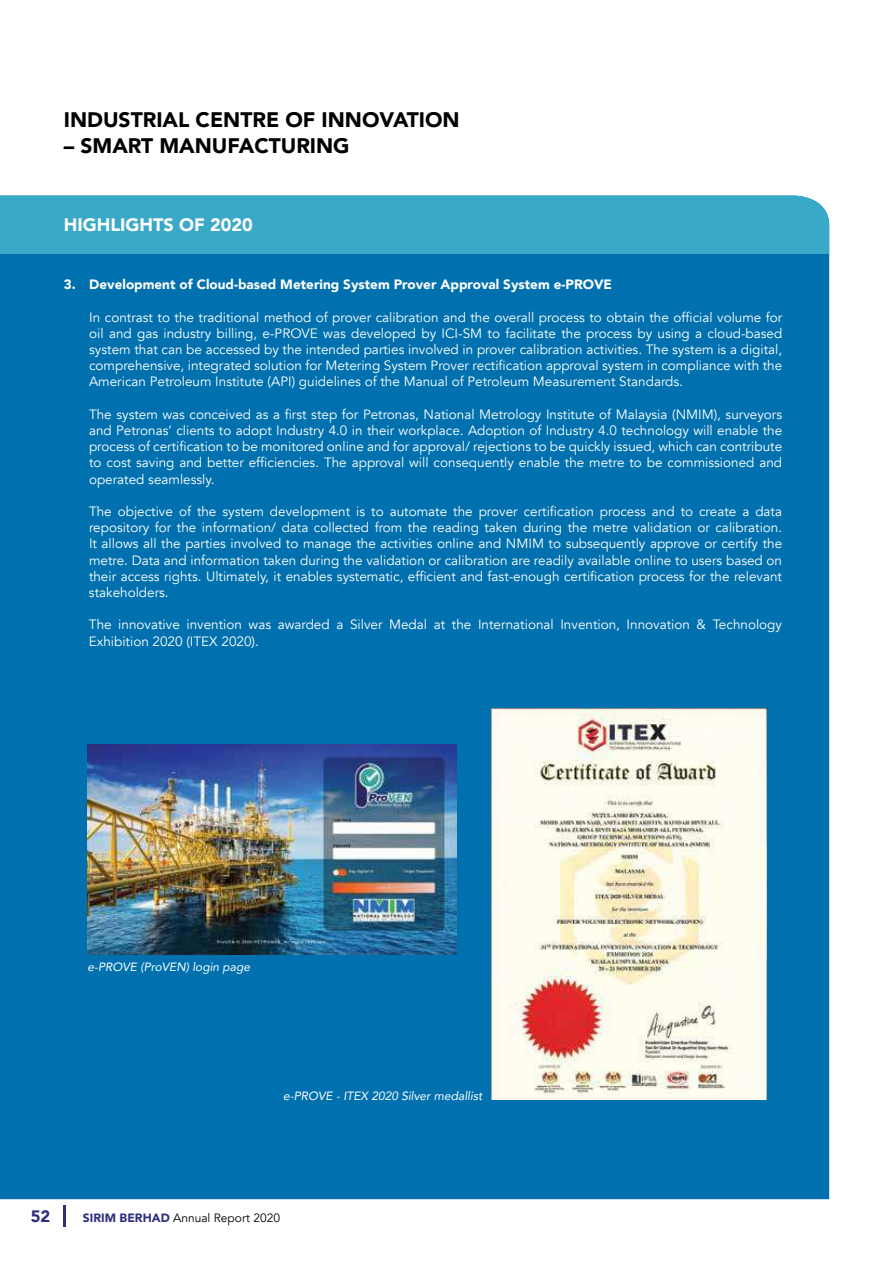
<style>
.page{position:relative;width:893px;height:1263px;background:#fff}
.page>*{position:absolute;margin:0;border:0;box-sizing:border-box;transform-origin:0 0}
.t1{font:900 21px "Avenir";color:#000}
.t2{font:900 18px "Avenir";color:#fff}
.t3{font:900 16.5px "Avenir";color:#2e307f}
.t4{font:13.5px/16.2px "Avenir";color:#fff;text-align:justify}
.t5{font:900 13.5px "Avenir";color:#fff}
.t6{font:italic 12px "Avenir";color:#fff}
.t7{font:12px "Avenir";color:#000}
.s1{font-weight:900;color:#2e307f}
</style>
<div class="page">
<div style="left:0;top:254px;width:829px;height:945px;background:#0071ae"></div>
<div style="left:0;top:196px;width:829px;height:58px;background:#3aa9c8"></div>
<img style="left:87px;top:744px;width:370px;height:210px">
<img style="left:491px;top:708px;width:276px;height:392px">
<hr style="left:64px;top:1205px;width:2px;height:21px;background:#2e307f">
<h1 class="t1" style="left:64px;top:102px;width:397px">INDUSTRIAL CENTRE OF INNOVATION</h1>
<h1 class="t1" style="left:64px;top:127px;width:287px">– SMART MANUFACTURING</h1>
<h2 class="t2" style="left:64px;top:209px;width:190px">HIGHLIGHTS OF 2020</h2>
<p class="t5" style="left:64px;top:273px;width:550px">3. Development of Cloud-based Metering System Prover Approval System e-PROVE</p>
<p class="t4" style="left:89px;top:309px;width:695px">In contrast to the traditional method of prover calibration and the overall process to obtain the official volume for oil and gas industry billing, e-PROVE was developed by ICI-SM to facilitate the process by using a cloud-based system that can be accessed by the intended parties involved in prover calibration activities. The system is a digital, comprehensive, integrated solution for Metering System Prover rectification approval system in compliance with the American Petroleum Institute (API) guidelines of the Manual of Petroleum Measurement Standards.</p>
<p class="t4" style="left:89px;top:406px;width:695px">The system was conceived as a first step for Petronas, National Metrology Institute of Malaysia (NMIM), surveyors and Petronas’ clients to adopt Industry 4.0 in their workplace. Adoption of Industry 4.0 technology will enable the process of certification to be monitored online and for approval/ rejections to be quickly issued, which can contribute to cost saving and better efficiencies. The approval will consequently enable the metre to be commissioned and operated seamlessly.</p>
<p class="t4" style="left:89px;top:503px;width:695px">The objective of the system development is to automate the prover certification process and to create a data repository for the information/ data collected from the reading taken during the metre validation or calibration.<br>It allows all the parties involved to manage the activities online and NMIM to subsequently approve or certify the metre. Data and information taken during the validation or calibration are readily available online to users based on their access rights. Ultimately, it enables systematic, efficient and fast-enough certification process for the relevant stakeholders.</p>
<p class="t4" style="left:89px;top:617px;width:695px">The innovative invention was awarded a Silver Medal at the International Invention, Innovation &amp; Technology<br>Exhibition 2020 (ITEX 2020).</p>
<p class="t6" style="left:87px;top:959px;width:164px">e-PROVE (ProVEN) login page</p>
<p class="t6" style="left:283px;top:1088px;width:201px">e-PROVE - ITEX 2020 Silver medallist</p>
<p class="t3" style="left:31px;top:1202px;width:21px">52</p>
<p class="t7" style="left:83px;top:1210px;width:199px"><span class="s1">SIRIM BERHAD</span> Annual Report 2020</p>
</div>
